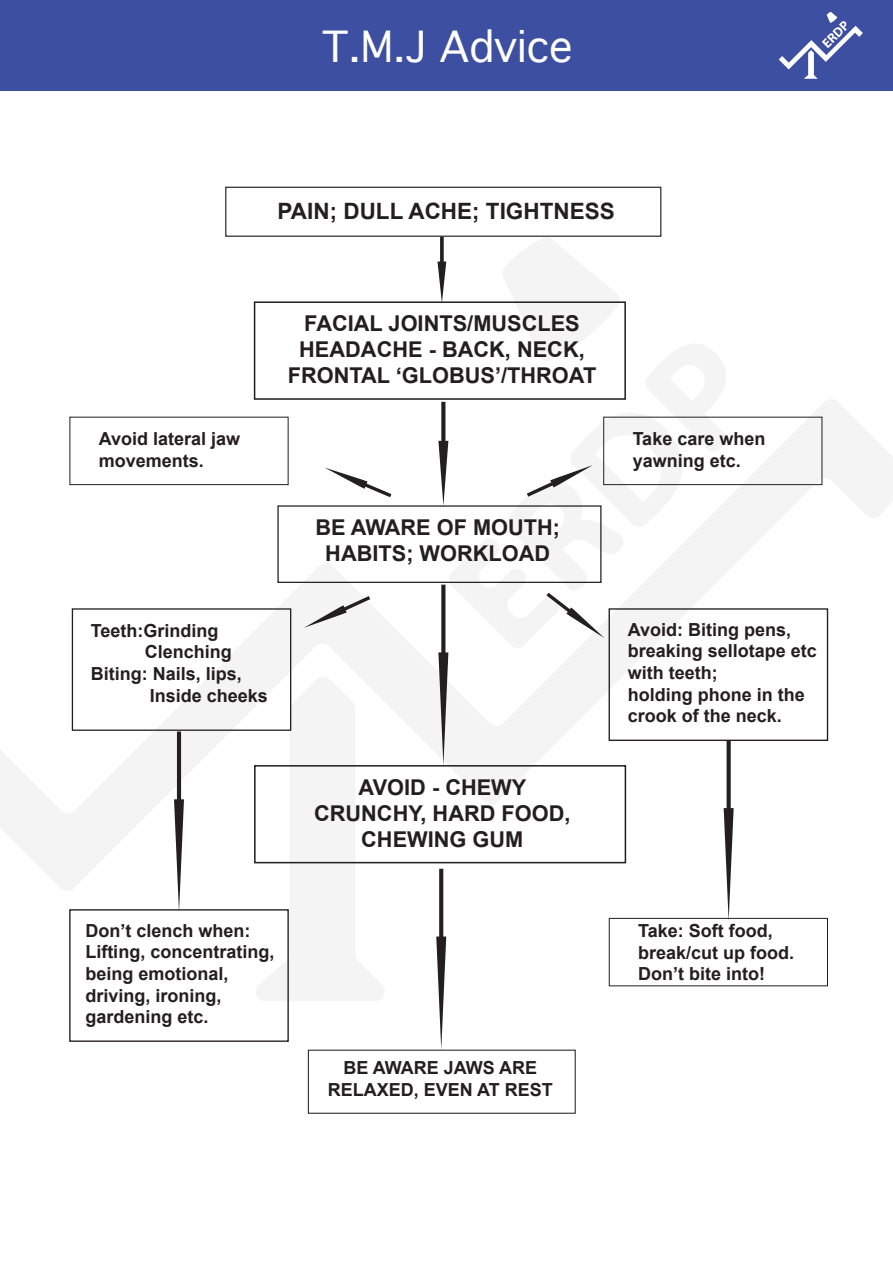
<style>
.page{position:relative;width:893px;height:1263px;background:#fff}
.page>*{position:absolute;margin:0;border:0;box-sizing:border-box;transform-origin:0 0}
.t1{font:41.1px "Geneva";color:#fff}
.t2{font:700 22.5px "Arial";color:#231f20}
.t3{font:700 21.75px/26.1px "Arial";color:#231f20;text-align:center}
.t4{font:700 18px/21.6px "Arial";color:#231f20}
</style>
<div class="page">
<div style="left:225px;top:187px;width:436px;height:50px;background:#fff;border:1px solid #231f20"></div>
<div style="left:254px;top:301px;width:372px;height:99px;background:#fff;border:2px solid #231f20"></div>
<div style="left:308px;top:1050px;width:268px;height:64px;background:#fff;border:1px solid #231f20"></div>
<div style="left:69px;top:909px;width:220px;height:133px;background:#fff;border:1px solid #231f20"></div>
<div style="left:609px;top:918px;width:219px;height:68px;background:#fff;border:1px solid #231f20"></div>
<svg style="left:174px;top:892px;width:10px;height:20px"></svg>
<div style="left:0;top:0;width:893px;height:90px;background:#3d4fa1"></div>
<svg style="left:779px;top:12px;width:84px;height:67px"></svg>
<svg style="left:0;top:398px;width:893px;height:494px"></svg>
<svg style="left:252px;top:676px;width:136px;height:325px"></svg>
<svg style="left:436px;top:237px;width:298px;height:813px"></svg>
<h1 class="t1" style="left:322px;top:23px;width:252px">T.M.J Advice</h1>
<p class="t2" style="left:278px;top:196px;width:339px">PAIN; DULL ACHE; TIGHTNESS</p>
<p class="t3" style="left:288px;top:311px;width:310px">FACIAL JOINTS/MUSCLES<br>HEADACHE - BACK, NECK,<br>FRONTAL ‘GLOBUS’/THROAT</p>
<p class="t4" style="left:99px;top:428px;width:143px">Avoid lateral jaw movements.</p>
<p class="t4" style="left:633px;top:428px;width:134px">Take care when yawning etc.</p>
<p class="t4" style="left:91px;top:620px;width:129px">Teeth:Grinding</p>
<p class="t4" style="left:145px;top:642px;width:89px">Clenching</p>
<p class="t4" style="left:91px;top:663px;width:153px">Biting: Nails, lips,</p>
<p class="t4" style="left:150px;top:685px;width:120px">Inside cheeks</p>
<p class="t4" style="left:85px;top:920px;width:191px">Don’t clench when:<br>Lifting, concentrating, being emotional, driving, ironing, gardening etc.</p>
<p class="t3" style="left:315px;top:515px;width:246px">BE AWARE OF MOUTH;<br>HABITS; WORKLOAD</p>
<p class="t3" style="left:314px;top:775px;width:258px">AVOID - CHEWY<br>CRUNCHY, HARD FOOD,<br>CHEWING GUM</p>
<p class="t4" style="left:328px;top:1057px;width:227px;text-align:center">BE AWARE JAWS ARE<br>RELAXED, EVEN AT REST</p>
<p class="t4" style="left:628px;top:619px;width:191px">Avoid: Biting pens, breaking sellotape etc with teeth;<br>holding phone in the crook of the neck.</p>
<p class="t4" style="left:638px;top:921px;width:158px">Take: Soft food, break/cut up food.<br>Don’t bite into!</p>
</div>
